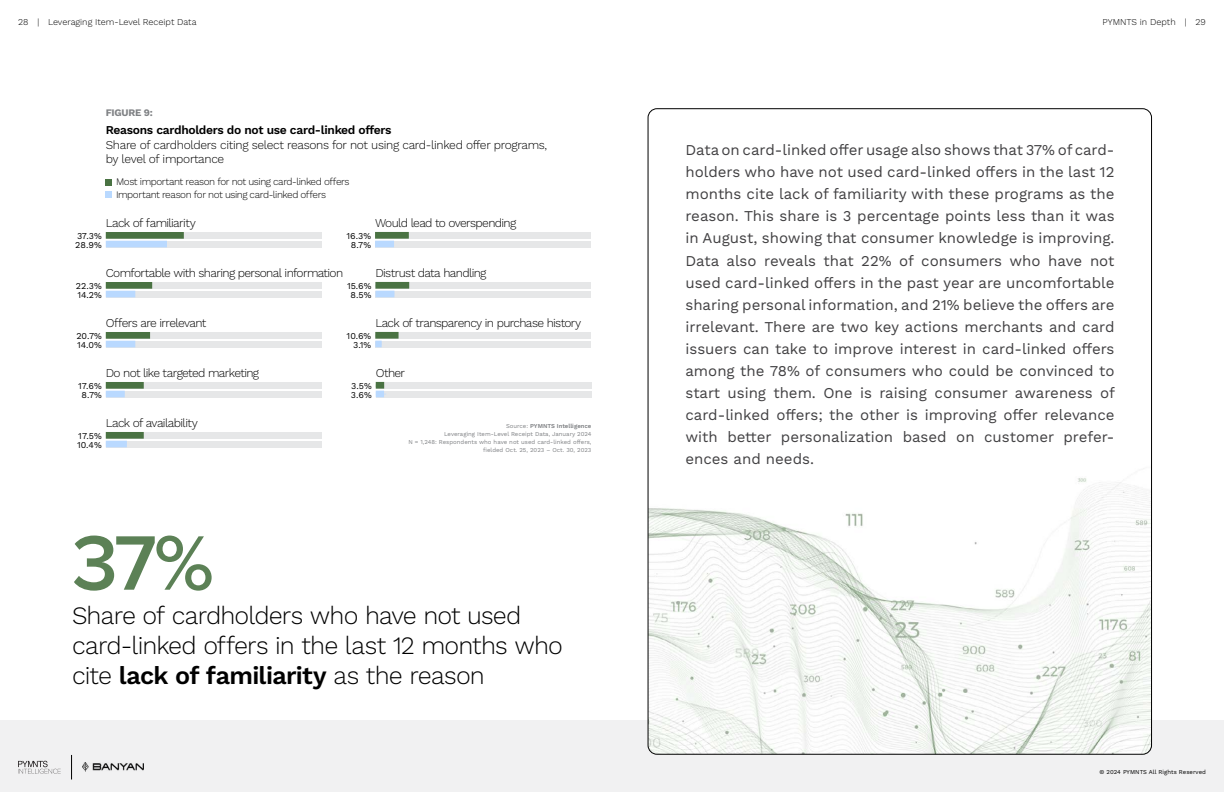
<style>
.page{position:relative;width:1224px;height:792px;background:#fff}
.page>*{position:absolute;margin:0;border:0;box-sizing:border-box;transform-origin:0 0}
.t1{font:600 80px "Proxima Nova";color:#5c8156}
.t2{font:300 25px/30px "Work Sans";letter-spacing:-.035em;color:#000}
.t3{font:15px/22px "Work Sans";color:#414042}
.t4{font:300 12px "Work Sans";letter-spacing:-.05em;color:#000}
.t5{font:300 12px/14.4px "Work Sans";letter-spacing:-.025em;color:#000}
.t6{font:600 12px "Work Sans";letter-spacing:-.025em;color:#000}
.t7{font:300 10px/12.6px "Work Sans";letter-spacing:-.045em;color:#000}
.t8{font:700 10px "Work Sans";letter-spacing:-.025em;color:#808285}
.t9{font:9px/9px "Work Sans";color:#000}
.t10{font:300 9px "Work Sans";color:#000}
.t11{font:6px/8px "Work Sans";color:#808285;text-align:right}
.t12{font:6px "Work Sans";letter-spacing:.005em;color:#000}
.s1{font-weight:600}
</style>
<div class="page">
<div style="left:0;top:720px;width:1224px;height:72px;background:#f1f1f2"></div>
<svg style="left:106px;top:179px;width:6px;height:6px"></svg>
<svg style="left:106px;top:192px;width:6px;height:6px"></svg>
<div style="left:106px;top:232px;width:216px;height:7px;background:#e6e7e8"></div>
<div style="left:106px;top:241px;width:216px;height:6px;background:#e6e7e8"></div>
<div style="left:106px;top:232px;width:78px;height:7px;background:#4a7343"></div>
<div style="left:106px;top:241px;width:61px;height:6px;background:#b9d9ff"></div>
<div style="left:106px;top:432px;width:216px;height:7px;background:#e6e7e8"></div>
<div style="left:106px;top:441px;width:216px;height:6px;background:#e6e7e8"></div>
<div style="left:106px;top:432px;width:38px;height:7px;background:#4a7343"></div>
<div style="left:106px;top:441px;width:21px;height:6px;background:#b9d9ff"></div>
<div style="left:106px;top:332px;width:216px;height:7px;background:#e6e7e8"></div>
<div style="left:106px;top:341px;width:216px;height:6px;background:#e6e7e8"></div>
<div style="left:106px;top:332px;width:44px;height:7px;background:#4a7343"></div>
<div style="left:106px;top:341px;width:29px;height:6px;background:#b9d9ff"></div>
<div style="left:375px;top:282px;width:216px;height:7px;background:#e6e7e8"></div>
<div style="left:375px;top:291px;width:216px;height:6px;background:#e6e7e8"></div>
<div style="left:375px;top:282px;width:34px;height:7px;background:#4a7343"></div>
<div style="left:375px;top:291px;width:19px;height:6px;background:#b9d9ff"></div>
<div style="left:376px;top:382px;width:216px;height:7px;background:#e6e7e8"></div>
<div style="left:376px;top:391px;width:216px;height:6px;background:#e6e7e8"></div>
<div style="left:376px;top:382px;width:8px;height:7px;background:#4a7343"></div>
<div style="left:376px;top:391px;width:8px;height:6px;background:#b9d9ff"></div>
<div style="left:106px;top:282px;width:216px;height:7px;background:#e6e7e8"></div>
<div style="left:106px;top:291px;width:216px;height:6px;background:#e6e7e8"></div>
<div style="left:106px;top:282px;width:46px;height:7px;background:#4a7343"></div>
<div style="left:106px;top:291px;width:29px;height:6px;background:#b9d9ff"></div>
<div style="left:375px;top:232px;width:216px;height:7px;background:#e6e7e8"></div>
<div style="left:375px;top:241px;width:216px;height:6px;background:#e6e7e8"></div>
<div style="left:375px;top:232px;width:34px;height:7px;background:#4a7343"></div>
<div style="left:375px;top:241px;width:19px;height:6px;background:#b9d9ff"></div>
<div style="left:375px;top:332px;width:216px;height:7px;background:#e6e7e8"></div>
<div style="left:375px;top:341px;width:216px;height:6px;background:#e6e7e8"></div>
<div style="left:375px;top:332px;width:24px;height:7px;background:#4a7343"></div>
<div style="left:375px;top:341px;width:7px;height:6px;background:#b9d9ff"></div>
<div style="left:106px;top:382px;width:216px;height:7px;background:#e6e7e8"></div>
<div style="left:106px;top:391px;width:216px;height:6px;background:#e6e7e8"></div>
<div style="left:106px;top:382px;width:38px;height:7px;background:#4a7343"></div>
<div style="left:106px;top:391px;width:19px;height:6px;background:#b9d9ff"></div>
<img style="left:648px;top:478px;width:502px;height:276px">
<p class="t10" style="left:18px;top:16px;width:180px">28 | Leveraging Item-Level Receipt Data</p>
<p class="t8" style="left:106px;top:106px;width:48px">FIGURE 9:</p>
<p class="t6" style="left:106px;top:123px;width:287px">Reasons cardholders do not use card-linked offers</p>
<p class="t5" style="left:106px;top:138px;width:443px">Share of cardholders citing select reasons for not using card-linked offer programs, by level of importance</p>
<p class="t7" style="left:116px;top:176px;width:235px">Most important reason for not using card-linked offers<br>Important reason for not using card-linked offers</p>
<p class="t4" style="left:106px;top:216px;width:92px">Lack of familiarity</p>
<p class="t9" style="left:75px;top:232px;width:28px">37.3%<br>28.9%</p>
<p class="t4" style="left:375px;top:216px;width:143px">Would lead to overspending</p>
<p class="t9" style="left:346px;top:232px;width:26px;text-align:center">16.3%<br>8.7%</p>
<p class="t4" style="left:106px;top:266px;width:239px">Comfortable with sharing personal information</p>
<p class="t4" style="left:375px;top:266px;width:113px">Distrust data handling</p>
<p class="t9" style="left:76px;top:282px;width:27px">22.3%<br>14.2%</p>
<p class="t9" style="left:347px;top:282px;width:26px;text-align:center">15.6%<br>8.5%</p>
<p class="t4" style="left:106px;top:316px;width:102px">Offers are irrelevant</p>
<p class="t4" style="left:375px;top:316px;width:208px">Lack of transparency in purchase history</p>
<p class="t9" style="left:76px;top:332px;width:27px">20.7%<br>14.0%</p>
<p class="t9" style="left:347px;top:332px;width:26px;text-align:right">10.6%<br>3.1%</p>
<p class="t4" style="left:106px;top:366px;width:155px">Do not like targeted marketing</p>
<p class="t4" style="left:376px;top:366px;width:31px">Other</p>
<p class="t9" style="left:78px;top:382px;width:25px;text-align:center">17.6%<br>8.7%</p>
<p class="t9" style="left:351px;top:382px;width:22px">3.5%<br>3.6%</p>
<p class="t4" style="left:106px;top:416px;width:94px">Lack of availability</p>
<p class="t9" style="left:77px;top:432px;width:26px">17.5%<br>10.4%</p>
<p class="t11" style="left:408px;top:422px;width:185px">Source: <span class="s1">PYMNTS Intelligence<br></span>Leveraging Item-Level Receipt Data, January 2024<br>N = 1,248: Respondents who have not used card-linked offers, fielded Oct. 25, 2023 – Oct. 30, 2023</p>
<h1 class="t1" style="left:72px;top:503px;width:143px">37%</h1>
<h2 class="t2" style="left:72px;top:602px;width:492px">Share of cardholders who have not used card-linked offers in the last 12 months who cite <span class="s1">lack of familiarity</span> as the reason</h2>
<p class="t10" style="left:1103px;top:16px;width:105px">PYMNTS in Depth | 29</p>
<p class="t3" style="left:685px;top:140px;width:431px">Data on card-linked offer usage also shows that 37% of card&shy;holders who have not used card-linked offers in the last 12 months cite lack of familiarity with these programs as the reason. This share is 3 percentage points less than it was in August, showing that consumer knowledge is improving.<br>Data also reveals that 22% of consumers who have not used card-linked offers in the past year are uncomfortable sharing personal information, and 21% believe the offers are irrelevant. There are two key actions merchants and card issuers can take to improve interest in card-linked offers among the 78% of consumers who could be convinced to start using them. One is raising consumer awareness of card-linked offers; the other is improving offer relevance with better personalization based on customer prefer&shy;ences and needs.</p>
<p class="t12" style="left:1100px;top:768px;width:108px">© 2024 PYMNTS All Rights Reserved</p>
</div>
